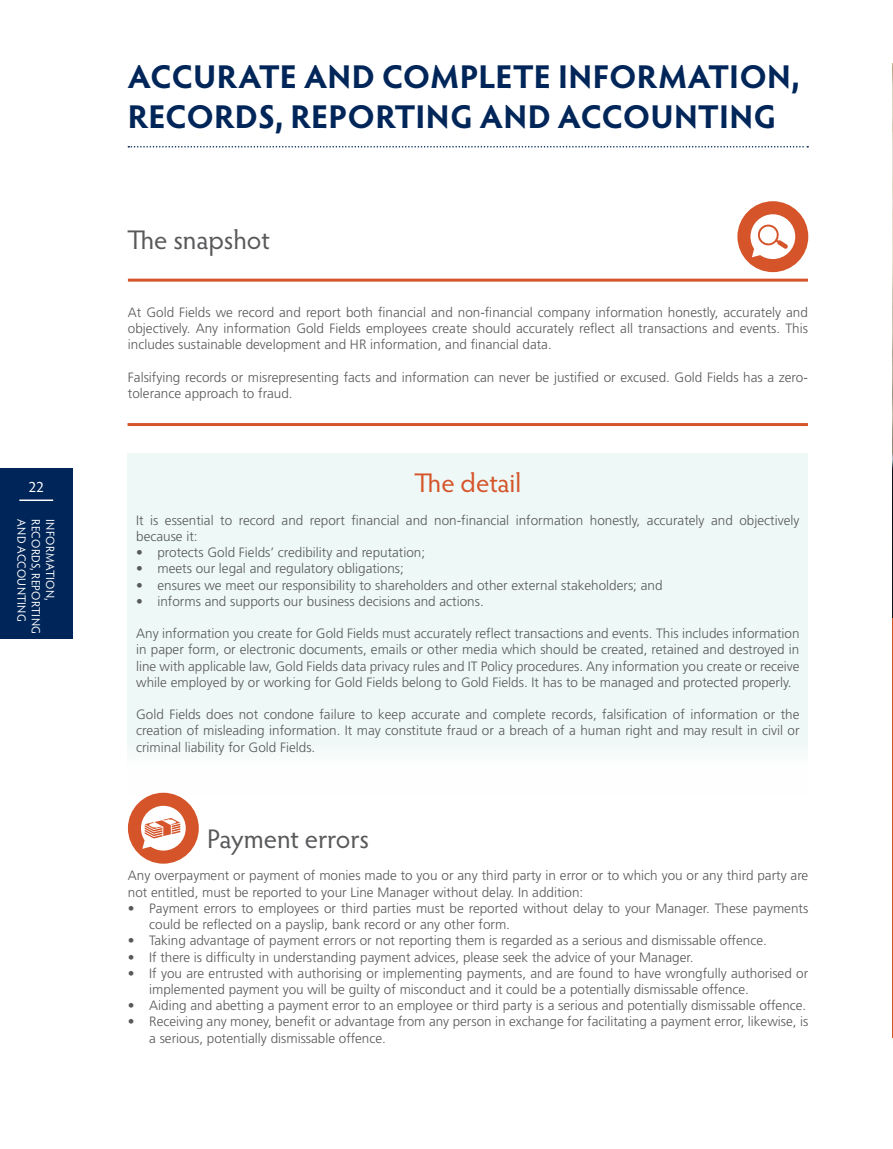
<style>
.page{position:relative;width:893px;height:1149px;background:#fff}
.page>*{position:absolute;margin:0;border:0;box-sizing:border-box;transform-origin:0 0}
.t1{font:700 33px/39.6px "Hypatia Sans Pro";letter-spacing:.01em;color:#002659}
.t2{font:27px "Hypatia Sans Pro";letter-spacing:-.005em;color:#58595b}
.t3{font:27px "Hypatia Sans Pro";color:#d55429}
.t4{font:15px "Hypatia Sans Pro";color:#fff}
.t5{font:300 13.5px/16.2px "Frutiger LT Std";color:#58595b}
.t6{font:12px "Hypatia Sans Pro";letter-spacing:.03em;color:#fff}
</style>
<div class="page">
<div style="left:0;top:468px;width:73px;height:170px;background:#002659"></div>
<hr style="left:19px;top:499px;width:34px;height:2px;background:#fff">
<svg style="left:128px;top:146px;width:680px;height:1px"></svg>
<hr style="left:892px;top:527px;width:1px;height:510px;background:#d55429">
<img style="left:892px;top:64px;width:1px;height:553px">
<hr style="left:128px;top:423px;width:680px;height:3px;background:#d55429">
<div style="left:737px;top:201px;width:71px;height:71px;background:#d55429;border-radius:50%"></div>
<svg style="left:750px;top:214px;width:45px;height:45px"></svg>
<hr style="left:128px;top:278px;width:680px;height:3px;background:#d55429">
<div style="left:128px;top:453px;width:680px;height:342px;background:#eef8f6"></div>
<div style="left:128px;top:792px;width:71px;height:71px;background:#d55429;border-radius:50%"></div>
<svg style="left:141px;top:805px;width:45px;height:45px"></svg>
<p class="t4" style="left:28px;top:477px;width:17px">22</p>
<p class="t6" style="left:30px;top:519px;width:104px;rotate:90deg">AND ACCOUNTING</p>
<p class="t6" style="left:44px;top:519px;width:116px;rotate:90deg">RECORDS, REPORTING</p>
<p class="t6" style="left:58px;top:519px;width:83px;rotate:90deg">INFORMATION,</p>
<h1 class="t1" style="left:128px;top:55px;width:674px">ACCURATE AND COMPLETE INFORMATION,<br>RECORDS, REPORTING AND ACCOUNTING</h1>
<h2 class="t2" style="left:127px;top:221px;width:144px">The snapshot</h2>
<p class="t5" style="left:128px;top:304px;width:682px;text-align:justify">At Gold Fields we record and report both financial and non-financial company information honestly, accurately and objectively. Any information Gold Fields employees create should accurately reflect all transactions and events. This includes sustainable development and HR information, and financial data.</p>
<p class="t5" style="left:128px;top:369px;width:681px">Falsifying records or misrepresenting facts and information can never be justified or excused. Gold Fields has a zero&shy;tolerance approach to fraud.</p>
<h2 class="t3" style="left:414px;top:464px;width:109px">The detail</h2>
<p class="t5" style="left:136px;top:512px;width:665px">It is essential to record and report financial and non-financial information honestly, accurately and objectively because it:</p>
<p class="t5" style="left:136px;top:544px;width:291px">• protects Gold Fields’ credibility and reputation;</p>
<p class="t5" style="left:136px;top:560px;width:269px">• meets our legal and regulatory obligations;</p>
<p class="t5" style="left:136px;top:576px;width:528px">• ensures we meet our responsibility to shareholders and other external stakeholders; and</p>
<p class="t5" style="left:136px;top:593px;width:349px">• informs and supports our business decisions and actions.</p>
<p class="t5" style="left:136px;top:625px;width:665px;text-align:justify">Any information you create for Gold Fields must accurately reflect transactions and events. This includes information in paper form, or electronic documents, emails or other media which should be created, retained and destroyed in line with applicable law, Gold Fields data privacy rules and IT Policy procedures. Any information you create or receive while employed by or working for Gold Fields belong to Gold Fields. It has to be managed and protected properly.</p>
<p class="t5" style="left:136px;top:706px;width:665px;text-align:justify">Gold Fields does not condone failure to keep accurate and complete records, falsification of information or the creation of misleading information. It may constitute fraud or a breach of a human right and may result in civil or criminal liability for Gold Fields.</p>
<h2 class="t2" style="left:207px;top:820px;width:163px">Payment errors</h2>
<p class="t5" style="left:128px;top:867px;width:682px">Any overpayment or payment of monies made to you or any third party in error or to which you or any third party are not entitled, must be reported to your Line Manager without delay. In addition:</p>
<p class="t5" style="left:149px;top:900px;width:661px;text-indent:-21px">• Payment errors to employees or third parties must be reported without delay to your Manager. These payments could be reflected on a payslip, bank record or any other form.</p>
<p class="t5" style="left:128px;top:932px;width:640px">• Taking advantage of payment errors or not reporting them is regarded as a serious and dismissable offence.</p>
<p class="t5" style="left:128px;top:948px;width:567px">• If there is difficulty in understanding payment advices, please seek the advice of your Manager.</p>
<p class="t5" style="left:149px;top:964px;width:661px;text-indent:-21px">• If you are entrusted with authorising or implementing payments, and are found to have wrongfully authorised or implemented payment you will be guilty of misconduct and it could be a potentially dismissable offence.</p>
<p class="t5" style="left:128px;top:997px;width:680px">• Aiding and abetting a payment error to an employee or third party is a serious and potentially dismissable offence.</p>
<p class="t5" style="left:149px;top:1013px;width:661px;text-indent:-21px">• Receiving any money, benefit or advantage from any person in exchange for facilitating a payment error, likewise, is a serious, potentially dismissable offence.</p>
</div>
